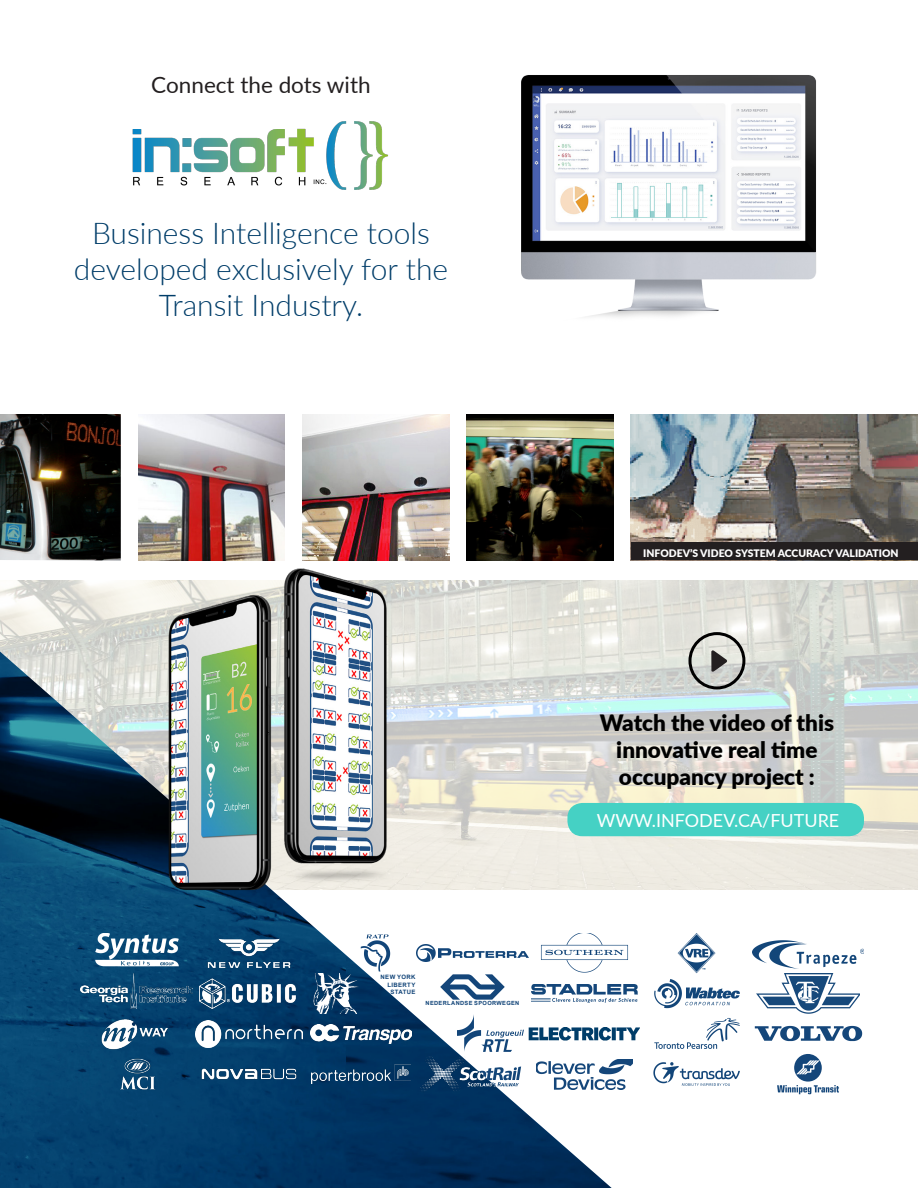
<style>
.page{position:relative;width:918px;height:1188px;background:#fff}
.page>*{position:absolute;margin:0;border:0;box-sizing:border-box;transform-origin:0 0}
.Sous-titre_bleu{font:300 30px/36px "Lato";color:#003d69;text-align:center}
.t1{font:900 22.5px/27px "Lato";color:#000;text-align:center}
.t2{font:22.5px "Lato";color:#231f20}
.t3{font:18px "Lato";color:#fff}
.t4{font:900 10.35px "Lato";color:#fff}
.t5{font:700 6px/7.2px "Arial";letter-spacing:.06em;color:#114478;text-align:center}
.t6{font:700 5.7px "Arial";letter-spacing:.06em;color:#114478}
</style>
<div class="page">
<img style="left:630px;top:580px;width:288px;height:310px">
<div style="left:567px;top:803px;width:297px;height:33px;background:#45d1c4;border-radius:15px"></div>
<svg style="left:0;top:414px;width:630px;height:774px"></svg>
<img style="left:0;top:414px;width:121px;height:147px">
<img style="left:138px;top:414px;width:147px;height:114px">
<img style="left:303px;top:414px;width:146px;height:114px">
<img style="left:467px;top:414px;width:146px;height:147px">
<img style="left:631px;top:414px;width:287px;height:147px">
<div style="left:632px;top:542px;width:286px;height:18px;background:#231f20"></div>
<div style="left:688px;top:632px;width:57px;height:57px;border:3px solid #000;border-radius:50%"></div>
<svg style="left:711px;top:649px;width:17px;height:23px"></svg>
<img style="left:54px;top:528px;width:445px;height:369px">
<img style="left:521px;top:75px;width:295px;height:242px">
<img style="left:132px;top:121px;width:256px;height:69px">
<svg style="left:417px;top:973px;width:112px;height:38px"></svg>
<svg style="left:415px;top:1051px;width:113px;height:44px"></svg>
<svg style="left:417px;top:1011px;width:112px;height:43px"></svg>
<svg style="left:304px;top:930px;width:114px;height:44px"></svg>
<svg style="left:417px;top:930px;width:112px;height:43px"></svg>
<svg style="left:529px;top:1054px;width:104px;height:40px"></svg>
<svg style="left:529px;top:974px;width:109px;height:38px"></svg>
<svg style="left:529px;top:930px;width:101px;height:44px"></svg>
<svg style="left:653px;top:1062px;width:87px;height:24px"></svg>
<svg style="left:654px;top:1017px;width:86px;height:32px"></svg>
<svg style="left:654px;top:979px;width:86px;height:30px"></svg>
<svg style="left:677px;top:933px;width:39px;height:41px"></svg>
<svg style="left:777px;top:1054px;width:62px;height:41px"></svg>
<svg style="left:754px;top:1025px;width:109px;height:17px"></svg>
<svg style="left:756px;top:973px;width:104px;height:41px"></svg>
<svg style="left:752px;top:940px;width:112px;height:29px"></svg>
<img style="left:81px;top:973px;width:112px;height:36px">
<img style="left:117px;top:1054px;width:40px;height:40px">
<img style="left:201px;top:1069px;width:96px;height:10px">
<img style="left:312px;top:1064px;width:98px;height:20px">
<img style="left:81px;top:1014px;width:112px;height:40px">
<img style="left:195px;top:1021px;width:108px;height:26px">
<img style="left:311px;top:1024px;width:100px;height:20px">
<img style="left:195px;top:933px;width:108px;height:81px">
<img style="left:305px;top:973px;width:112px;height:41px">
<img style="left:419px;top:1054px;width:86px;height:40px">
<svg style="left:526px;top:1012px;width:114px;height:42px"></svg>
<svg style="left:89px;top:933px;width:95px;height:40px;fill:#094c78"></svg>
<p class="t2" style="left:151px;top:69px;width:221px">Connect the dots with</p>
<p class="Sous-titre_bleu" style="left:74px;top:214px;width:376px">Business Intelligence tools developed exclusively for the<br>Transit Industry.</p>
<p class="t5" style="left:381px;top:974px;width:36px">NEW YORK</p>
<p class="t5" style="left:387px;top:981px;width:30px">LIBERTY<br>STATUE</p>
<p class="t6" style="left:426px;top:999px;width:95px">NEDERLANDSE SPOORWEGEN</p>
<p class="t4" style="left:643px;top:545px;width:257px">INFODEV’S VIDEO SYSTEM ACCURACY VALIDATION</p>
<p class="t1" style="left:600px;top:708px;width:236px">Watch the video of this innovative real time occupancy project :</p>
<p class="t3" style="left:597px;top:808px;width:244px">WWW.INFODEV.CA/FUTURE</p>
</div>
